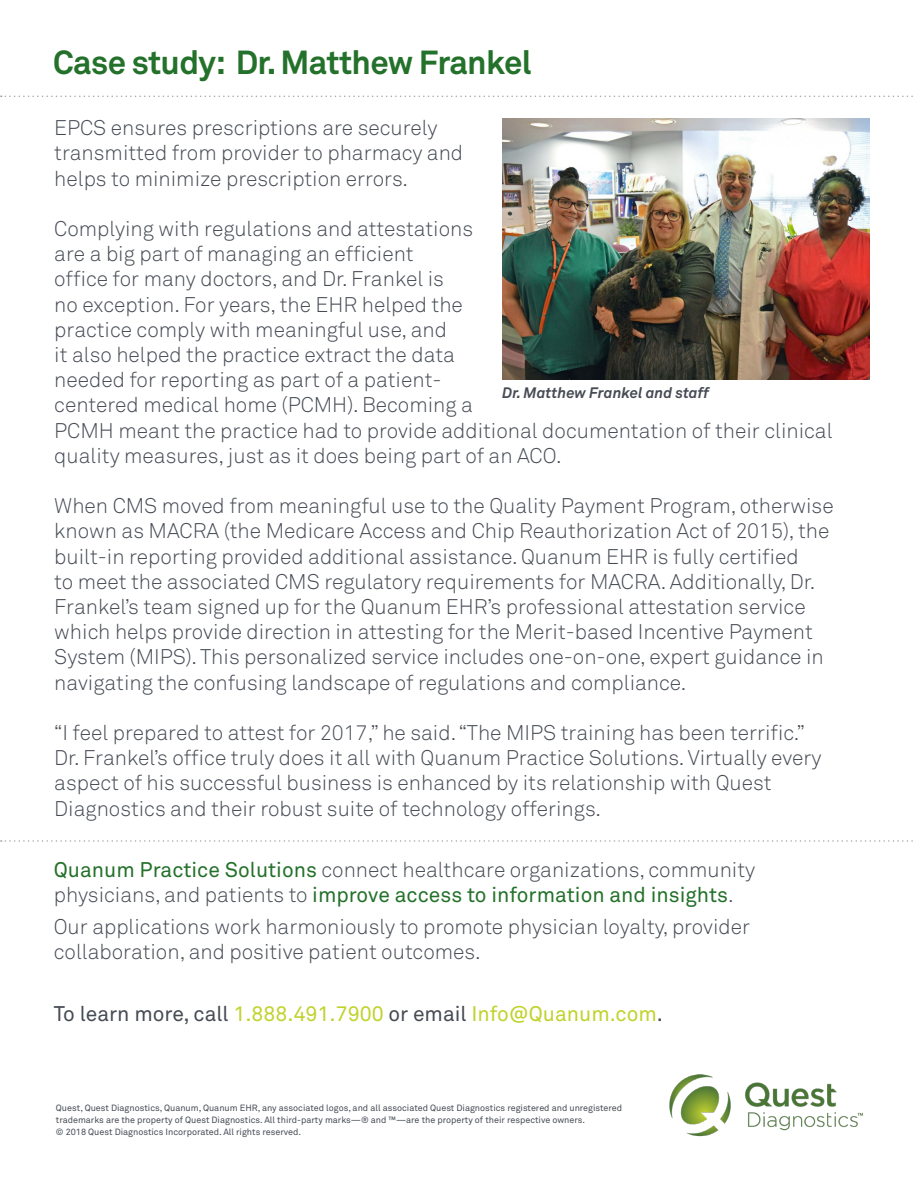
<style>
.page{position:relative;width:918px;height:1188px;background:#fff}
.page>*{position:absolute;margin:0;border:0;box-sizing:border-box;transform-origin:0 0}
.t1{font:700 33px "Akkurat Pro";letter-spacing:-.02em;color:#23712a}
.Body_Sub{font:300 21px/25.2px "Akkurat Pro";color:#464b54}
.Body_Sub-2{font:21px "Akkurat Pro";color:#c0d32b}
.t2{font:italic 700 15px "Akkurat Pro";color:#464b54}
.t3{font:9px/12px "Akkurat Pro";color:#464b54}
.s1{font-weight:400;color:#23712a}
.s2{color:#464b54}
</style>
<div class="page">
<svg style="left:1px;top:96px;width:912px;height:1px"></svg>
<img style="left:669px;top:1074px;width:194px;height:63px">
<svg style="left:1px;top:840px;width:912px;height:2px"></svg>
<img style="left:502px;top:119px;width:368px;height:261px">
<p class="t1" style="left:53px;top:42px;width:480px">Case study: Dr. Matthew Frankel</p>
<p class="Body_Sub" style="left:54px;top:115px;width:410px">EPCS ensures prescriptions are securely transmitted from provider to pharmacy and helps to minimize prescription errors.</p>
<p class="Body_Sub" style="left:54px;top:216px;width:780px">Complying with regulations and attestations<br>are a big part of managing an efficient<br>office for many doctors, and Dr. Frankel is<br>no exception. For years, the EHR helped the<br>practice comply with meaningful use, and<br>it also helped the practice extract the data<br>needed for reporting as part of a patient-<br>centered medical home (PCMH). Becoming a<br>PCMH meant the practice had to provide additional documentation of their clinical quality measures, just as it does being part of an ACO.</p>
<p class="Body_Sub" style="left:54px;top:493px;width:781px">When CMS moved from meaningful use to the Quality Payment Program, otherwise known as MACRA (the Medicare Access and Chip Reauthorization Act of 2015), the built-in reporting provided additional assistance. Quanum EHR is fully certified<br>to meet the associated CMS regulatory requirements for MACRA. Additionally, Dr.<br>Frankel’s team signed up for the Quanum EHR’s professional attestation service which helps provide direction in attesting for the Merit-based Incentive Payment System (MIPS). This personalized service includes one-on-one, expert guidance in navigating the confusing landscape of regulations and compliance.</p>
<p class="Body_Sub" style="left:54px;top:720px;width:752px">“I feel prepared to attest for 2017,” he said. “The MIPS training has been terrific.”</p>
<p class="Body_Sub" style="left:54px;top:745px;width:769px">Dr. Frankel’s office truly does it all with Quanum Practice Solutions. Virtually every aspect of his successful business is enhanced by its relationship with Quest<br>Diagnostics and their robust suite of technology offerings.</p>
<p class="t2" style="left:502px;top:384px;width:209px">Dr. Matthew Frankel and staff</p>
<p class="Body_Sub" style="left:54px;top:857px;width:703px"><span class="s1">Quanum Practice Solutions</span> connect healthcare organizations, community physicians, and patients to <span class="s1">improve access to information and insights</span>.</p>
<p class="Body_Sub" style="left:54px;top:914px;width:698px">Our applications work harmoniously to promote physician loyalty, provider collaboration, and positive patient outcomes.</p>
<p class="Body_Sub-2" style="left:54px;top:1002px;width:611px"><span class="s2">To learn more, call</span> 1.888.491.7900 <span class="s2">or email</span> Info@Quanum.com<span class="s2">.</span></p>
<p class="t3" style="left:56px;top:1102px;width:568px">Quest, Quest Diagnostics, Quanum, Quanum EHR, any associated logos, and all associated Quest Diagnostics registered and unregistered trademarks are the property of Quest Diagnostics. All third-party marks—® and ™—are the property of their respective owners.</p>
<p class="t3" style="left:56px;top:1126px;width:247px">© 2018 Quest Diagnostics Incorporated. All rights reserved.</p>
</div>
